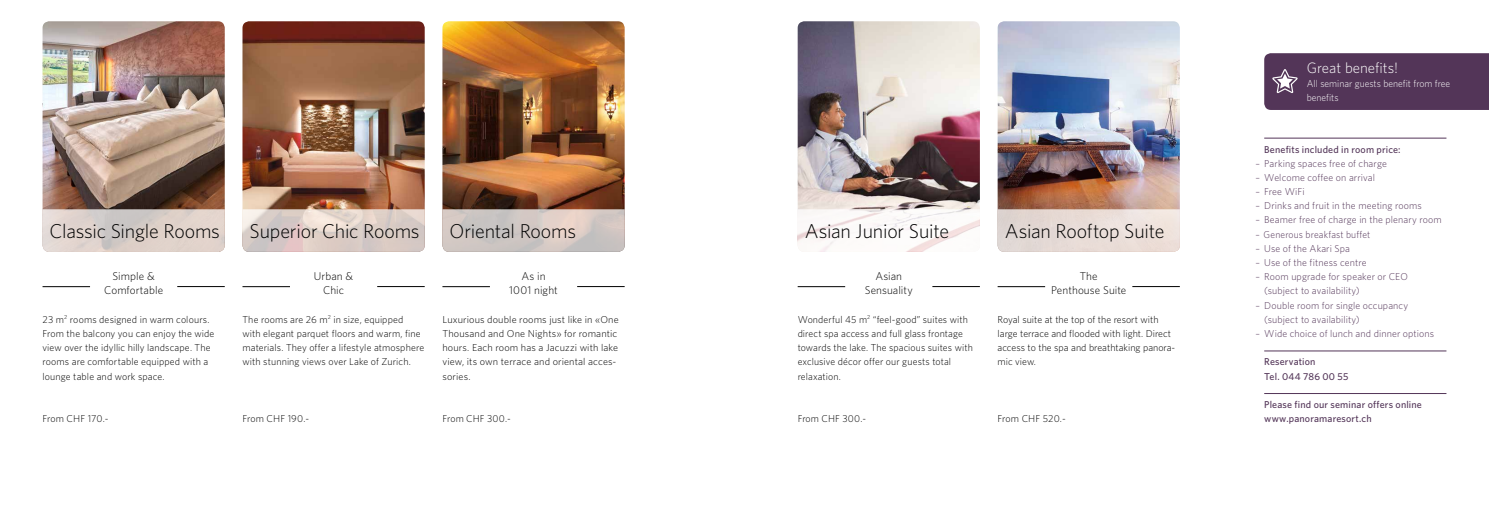
<style>
.page{position:relative;width:1489px;height:525px;background:#fff}
.page>*{position:absolute;margin:0;border:0;box-sizing:border-box;transform-origin:0 0}
.t1{font:300 20px "Whitney";letter-spacing:-.01em;color:#000}
.t2{font:300 15px "Whitney";color:#fff}
.t3{font:300 11.25px/14.1px "Whitney";letter-spacing:.005em;color:#000;text-align:center}
.t4{font:300 10px/14.1px "Whitney";letter-spacing:.01em;color:#000}
.t5{font:300 10px/14.1px "Whitney";letter-spacing:.01em;color:#533558}
.t6{font:500 10px/14.1px "Whitney";letter-spacing:.015em;color:#533558}
.t7{font:300 10px/14.1px "Whitney";color:#fff}
</style>
<div class="page">
<img style="left:797px;top:21px;width:182px;height:188px">
<img style="left:997px;top:21px;width:182px;height:188px">
<svg style="left:797px;top:209px;width:182px;height:43px"></svg>
<svg style="left:997px;top:209px;width:182px;height:43px"></svg>
<img style="left:43px;top:21px;width:182px;height:188px">
<img style="left:442px;top:21px;width:182px;height:188px">
<img style="left:242px;top:21px;width:182px;height:188px">
<svg style="left:43px;top:209px;width:182px;height:43px"></svg>
<svg style="left:442px;top:209px;width:182px;height:43px"></svg>
<svg style="left:242px;top:209px;width:182px;height:43px"></svg>
<hr style="left:177px;top:286px;width:48px;height:1px;background:#000">
<hr style="left:43px;top:286px;width:47px;height:1px;background:#000">
<hr style="left:377px;top:286px;width:47px;height:1px;background:#000">
<hr style="left:242px;top:286px;width:48px;height:1px;background:#000">
<hr style="left:577px;top:286px;width:47px;height:1px;background:#000">
<hr style="left:442px;top:286px;width:48px;height:1px;background:#000">
<hr style="left:1132px;top:286px;width:47px;height:1px;background:#000">
<hr style="left:997px;top:286px;width:48px;height:1px;background:#000">
<hr style="left:932px;top:286px;width:47px;height:1px;background:#000">
<hr style="left:797px;top:286px;width:48px;height:1px;background:#000">
<hr style="left:1264px;top:138px;width:182px;height:1px;background:#533558">
<hr style="left:1264px;top:350px;width:182px;height:1px;background:#533558">
<hr style="left:1264px;top:393px;width:182px;height:1px;background:#533558">
<div style="left:1264px;top:53px;width:224px;height:57px;background:#533558"></div>
<h1 class="t1" style="left:50px;top:217px;width:172px">Classic Single Rooms</h1>
<h1 class="t1" style="left:249px;top:217px;width:171px">Superior Chic Rooms</h1>
<h1 class="t1" style="left:449px;top:217px;width:128px">Oriental Rooms</h1>
<p class="t3" style="left:104px;top:269px;width:60px">Simple &amp;<br>Comfortable</p>
<p class="t4" style="left:43px;top:312px;width:173px">23 m<sup>2</sup> rooms designed in warm colours.<br>From the balcony you can enjoy the wide view over the idyllic hilly landscape. The rooms are comfortable equipped with a lounge table and work space.</p>
<p class="t4" style="left:43px;top:411px;width:67px">From CHF 170.-</p>
<p class="t3" style="left:314px;top:269px;width:41px">Urban &amp;<br>Chic</p>
<p class="t4" style="left:242px;top:312px;width:183px">The rooms are 26 m<sup>2</sup> in size, equipped<br>with elegant parquet floors and warm, fine materials. They offer a lifestyle atmosphere with stunning views over Lake of Zurich.</p>
<p class="t4" style="left:242px;top:411px;width:68px">From CHF 190.-</p>
<p class="t3" style="left:509px;top:269px;width:50px">As in<br>1001 night</p>
<p class="t4" style="left:442px;top:312px;width:178px">Luxurious double rooms just like in «One Thousand and One Nights» for romantic hours. Each room has a Jacuzzi with lake view, its own terrace and oriental acces&shy;sories.</p>
<p class="t4" style="left:442px;top:411px;width:70px">From CHF 300.-</p>
<h1 class="t1" style="left:804px;top:217px;width:146px">Asian Junior Suite</h1>
<h1 class="t1" style="left:1004px;top:217px;width:161px">Asian Rooftop Suite</h1>
<p class="t3" style="left:864px;top:269px;width:49px">Asian<br>Sensuality</p>
<p class="t4" style="left:797px;top:312px;width:177px">Wonderful 45 m<sup>2</sup> “feel-good” suites with direct spa access and full glass frontage towards the lake. The spacious suites with exclusive décor offer our guests total relaxation.</p>
<p class="t4" style="left:797px;top:411px;width:70px">From CHF 300.-</p>
<p class="t3" style="left:1050px;top:269px;width:77px">The<br>Penthouse Suite</p>
<p class="t4" style="left:997px;top:312px;width:179px">Royal suite at the top of the resort with large terrace and flooded with light. Direct access to the spa and breathtaking panora&shy;mic view.</p>
<p class="t4" style="left:997px;top:411px;width:70px">From CHF 520.-</p>
<h2 class="t2" style="left:1306px;top:57px;width:93px">Great benefits!</h2>
<p class="t7" style="left:1306px;top:76px;width:145px">All seminar guests benefit from free benefits</p>
<p class="t6" style="left:1264px;top:142px;width:138px">Benefits included in room price:</p>
<p class="t5" style="left:1255px;top:156px;width:133px">– Parking spaces free of charge</p>
<p class="t5" style="left:1255px;top:170px;width:121px">– Welcome coffee on arrival</p>
<p class="t5" style="left:1255px;top:184px;width:51px">– Free WiFi</p>
<p class="t5" style="left:1255px;top:198px;width:168px">– Drinks and fruit in the meeting rooms</p>
<p class="t5" style="left:1255px;top:212px;width:188px">– Beamer free of charge in the plenary room</p>
<p class="t5" style="left:1255px;top:227px;width:116px">– Generous breakfast buffet</p>
<p class="t5" style="left:1255px;top:241px;width:96px">– Use of the Akari Spa</p>
<p class="t5" style="left:1255px;top:255px;width:113px">– Use of the fitness centre</p>
<p class="t5" style="left:1264px;top:269px;width:145px;text-indent:-9px">– Room upgrade for speaker or CEO (subject to availability)</p>
<p class="t5" style="left:1264px;top:297px;width:146px;text-indent:-9px">– Double room for single occupancy (subject to availability)</p>
<p class="t5" style="left:1255px;top:326px;width:180px">– Wide choice of lunch and dinner options</p>
<p class="t6" style="left:1264px;top:354px;width:86px">Reservation<br>Tel. 044 786 00 55</p>
<p class="t6" style="left:1264px;top:397px;width:159px">Please find our seminar offers online www.panoramaresort.ch</p>
</div>
